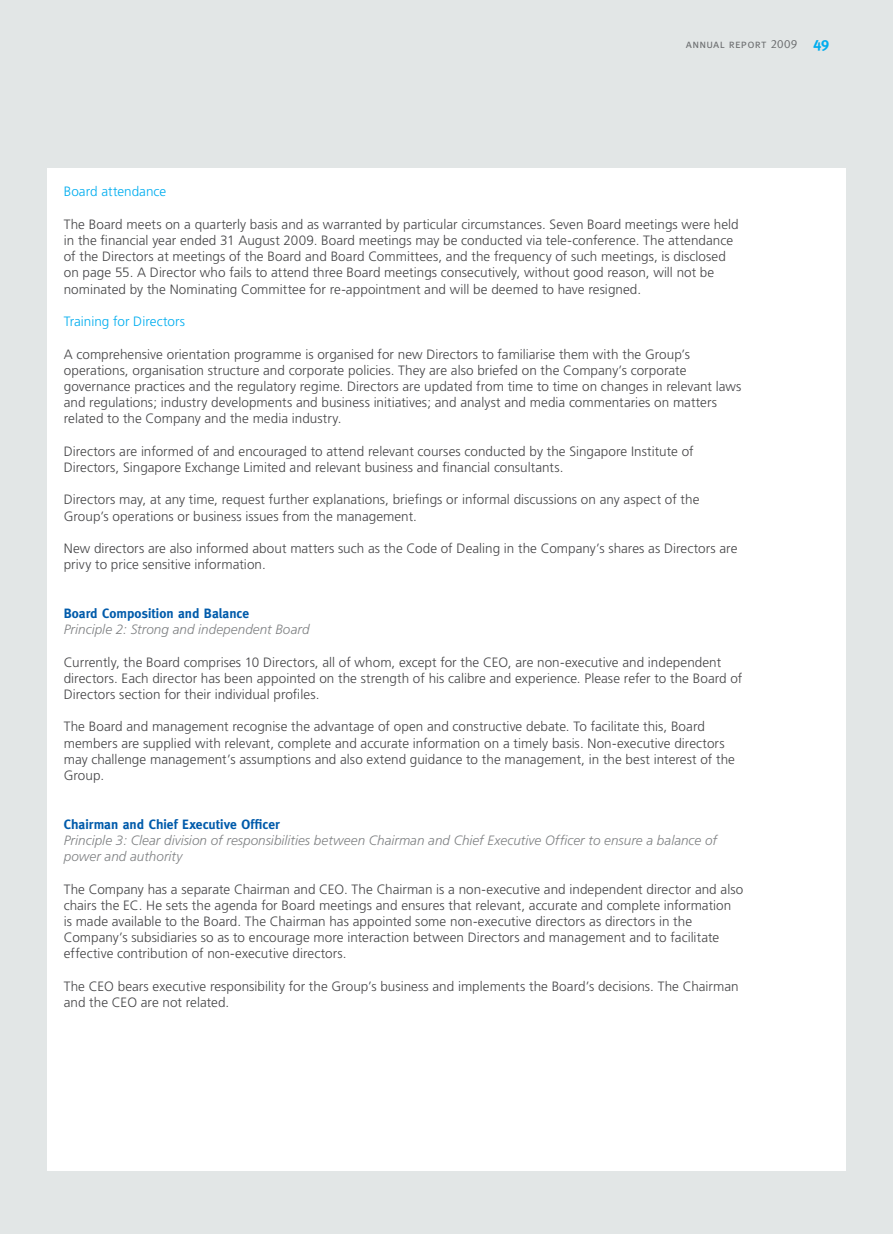
<style>
.page{position:relative;width:893px;height:1234px;background:#fff}
.page>*{position:absolute;margin:0;border:0;box-sizing:border-box;transform-origin:0 0}
.t1{font:300 13.5px/16.2px "Frutiger";letter-spacing:.005em;color:#464648}
.t2{font:italic 300 13.5px/16.2px "Frutiger";color:#808284}
.t3{font:300 13.5px "Frutiger";color:#00adef}
.t4{font:700 13.5px "Meta";letter-spacing:.13em;color:#005bab}
.t5{font:700 13.5px "Meta";letter-spacing:.255em;color:#005bab}
.t6{font:12px "Meta Caps";letter-spacing:.015em;color:#6d6f71}
.s1{font-family:"Meta";font-weight:700;font-size:15px;color:#00adef}
</style>
<div class="page">
<div style="left:0;top:0;width:893px;height:1233px;background:#e2e6e6"></div>
<div style="left:47px;top:168px;width:799px;height:1001px;background:#fff"></div>
<p class="t6" style="left:686px;top:37px;width:145px">annual report 2009 <span class="s1">49</span></p>
<p class="t3" style="left:64px;top:184px;width:104px">Board attendance</p>
<p class="t1" style="left:64px;top:216px;width:676px">The Board meets on a quarterly basis and as warranted by particular circumstances. Seven Board meetings were held in the financial year ended 31 August 2009. Board meetings may be conducted via tele-conference. The attendance of the Directors at meetings of the Board and Board Committees, and the frequency of such meetings, is disclosed on page 55. A Director who fails to attend three Board meetings consecutively, without good reason, will not be nominated by the Nominating Committee for re-appointment and will be deemed to have resigned.</p>
<p class="t3" style="left:64px;top:314px;width:123px">Training for Directors</p>
<p class="t1" style="left:64px;top:345px;width:679px">A comprehensive orientation programme is organised for new Directors to familiarise them with the Group’s operations, organisation structure and corporate policies. They are also briefed on the Company’s corporate governance practices and the regulatory regime. Directors are updated from time to time on changes in relevant laws and regulations; industry developments and business initiatives; and analyst and media commentaries on matters related to the Company and the media industry.</p>
<p class="t1" style="left:64px;top:443px;width:631px">Directors are informed of and encouraged to attend relevant courses conducted by the Singapore Institute of<br>Directors, Singapore Exchange Limited and relevant business and financial consultants.</p>
<p class="t1" style="left:64px;top:491px;width:637px">Directors may, at any time, request further explanations, briefings or informal discussions on any aspect of the<br>Group’s operations or business issues from the management.</p>
<p class="t1" style="left:64px;top:540px;width:675px">New directors are also informed about matters such as the Code of Dealing in the Company’s shares as Directors are privy to price sensitive information.</p>
<p class="t5" style="left:64px;top:605px;width:187px">Board Composition and Balance</p>
<p class="t2" style="left:64px;top:621px;width:247px">Principle 2: Strong and independent Board</p>
<p class="t1" style="left:64px;top:653px;width:680px">Currently, the Board comprises 10 Directors, all of whom, except for the CEO, are non-executive and independent directors. Each director has been appointed on the strength of his calibre and experience. Please refer to the Board of<br>Directors section for their individual profiles.</p>
<p class="t1" style="left:64px;top:718px;width:673px">The Board and management recognise the advantage of open and constructive debate. To facilitate this, Board members are supplied with relevant, complete and accurate information on a timely basis. Non-executive directors may challenge management’s assumptions and also extend guidance to the management, in the best interest of the Group.</p>
<p class="t4" style="left:64px;top:816px;width:218px">Chairman and Chief Executive Officer</p>
<p class="t2" style="left:64px;top:831px;width:655px">Principle 3: Clear division of responsibilities between Chairman and Chief Executive Officer to ensure a balance of power and authority</p>
<p class="t1" style="left:64px;top:880px;width:681px">The Company has a separate Chairman and CEO. The Chairman is a non-executive and independent director and also chairs the EC. He sets the agenda for Board meetings and ensures that relevant, accurate and complete information<br>is made available to the Board. The Chairman has appointed some non-executive directors as directors in the Company’s subsidiaries so as to encourage more interaction between Directors and management and to facilitate effective contribution of non-executive directors.</p>
<p class="t1" style="left:64px;top:977px;width:676px">The CEO bears executive responsibility for the Group’s business and implements the Board’s decisions. The Chairman and the CEO are not related.</p>
</div>
